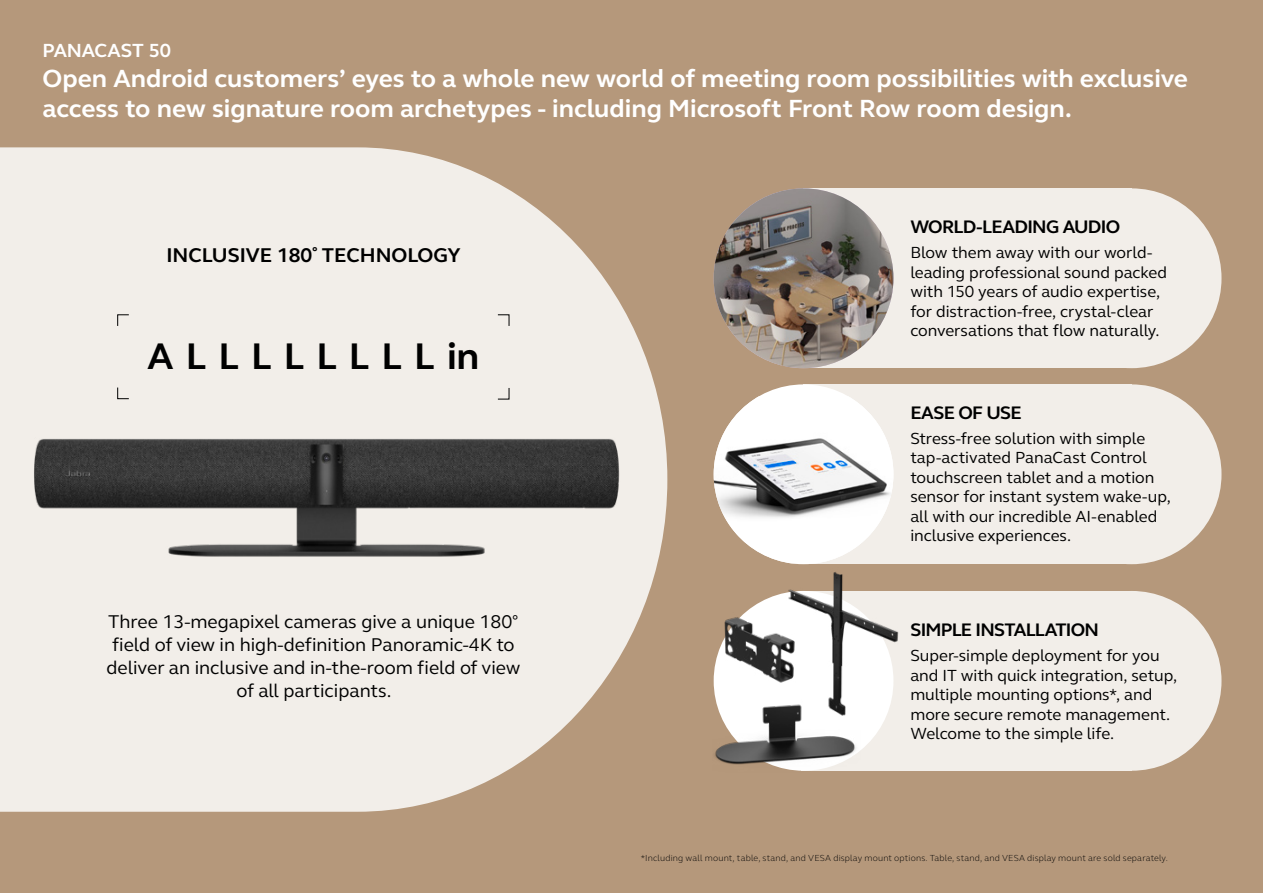
<style>
.page{position:relative;width:1263px;height:893px;background:#b5987b}
.page>*{position:absolute;margin:0;border:0;box-sizing:border-box;transform-origin:0 0}
.t1{font:700 38.1px "GN Elliot";letter-spacing:.32em;color:#000}
.t2{font:700 25.5px/30px "GN Elliot";letter-spacing:-.005em;color:#fff}
.t3{font:700 20.4px "GN Elliot";color:#000}
.t4{font:700 19.5px "GN Elliot";letter-spacing:-.005em;color:#fff}
.t5{font:18.9px/22.8px "GN Elliot";color:#000;text-align:center}
.t6{font:700 18.6px "GN Elliot";letter-spacing:-.035em;color:#000}
.t7{font:16.5px/19.5px "GN Elliot";letter-spacing:-.005em;color:#000}
.t8{font:300 9px "GN Elliot";letter-spacing:.02em;color:#000}
</style>
<div class="page">
<svg style="left:0;top:147px;width:667px;height:665px;background:#e9e2d9"></svg>
<div style="left:803px;top:188px;width:329px;height:180px;background:#f2eee9"></div>
<img style="left:714px;top:188px;width:179px;height:180px;border-radius:90px">
<div style="left:1042px;top:188px;width:179px;height:180px;background:#f2eee9;border-radius:50%"></div>
<div style="left:803px;top:384px;width:329px;height:180px;background:#f2eee9"></div>
<div style="left:714px;top:384px;width:179px;height:180px;background:#fff;border-radius:50%"></div>
<img style="left:714px;top:396px;width:179px;height:167px">
<div style="left:1042px;top:384px;width:179px;height:180px;background:#f2eee9;border-radius:50%"></div>
<div style="left:801px;top:591px;width:331px;height:180px;background:#f2eee9"></div>
<div style="left:714px;top:591px;width:179px;height:180px;background:#fff;border-radius:50%"></div>
<div style="left:1042px;top:591px;width:179px;height:180px;background:#f2eee9;border-radius:50%"></div>
<img style="left:0;top:431px;width:642px;height:204px">
<img style="left:719px;top:606px;width:66px;height:66px">
<img style="left:713px;top:672px;width:144px;height:99px">
<img style="left:785px;top:572px;width:114px;height:147px">
<svg style="left:117px;top:314px;width:13px;height:13px"></svg>
<svg style="left:497px;top:314px;width:13px;height:13px"></svg>
<svg style="left:117px;top:387px;width:13px;height:12px"></svg>
<svg style="left:497px;top:387px;width:13px;height:13px"></svg>
<p class="t4" style="left:43px;top:37px;width:130px">PANACAST 50</p>
<h2 class="t2" style="left:43px;top:63px;width:1147px">Open Android customers’ eyes to a whole new world of meeting room possibilities with exclusive access to new signature room archetypes - including Microsoft Front Row room design.</h2>
<p class="t3" style="left:166px;top:242px;width:296px">INCLUSIVE 180˚ TECHNOLOGY</p>
<h1 class="t1" style="left:147px;top:331px;width:333px">ALLLLLLLLin</h1>
<p class="t5" style="left:106px;top:610px;width:416px">Three 13-megapixel cameras give a unique 180° field of view in high-definition Panoramic-4K to deliver an inclusive and in-the-room field of view of all participants.</p>
<p class="t6" style="left:910px;top:214px;width:212px">WORLD-LEADING AUDIO</p>
<p class="t7" style="left:910px;top:242px;width:258px">Blow them away with our world&shy;leading professional sound packed with 150 years of audio expertise, for distraction-free, crystal-clear conversations that flow naturally.</p>
<p class="t6" style="left:910px;top:400px;width:113px">EASE OF USE</p>
<p class="t7" style="left:910px;top:428px;width:262px">Stress-free solution with simple tap-activated PanaCast Control touchscreen tablet and a motion sensor for instant system wake-up, all with our incredible AI-enabled inclusive experiences.</p>
<p class="t6" style="left:910px;top:617px;width:190px">SIMPLE INSTALLATION</p>
<p class="t7" style="left:910px;top:645px;width:268px">Super-simple deployment for you and IT with quick integration, setup, multiple mounting options*, and more secure remote management.<br>Welcome to the simple life.</p>
<p class="t8" style="left:641px;top:852px;width:529px">*Including wall mount, table, stand, and VESA display mount options. Table, stand, and VESA display mount are sold separately.</p>
</div>
